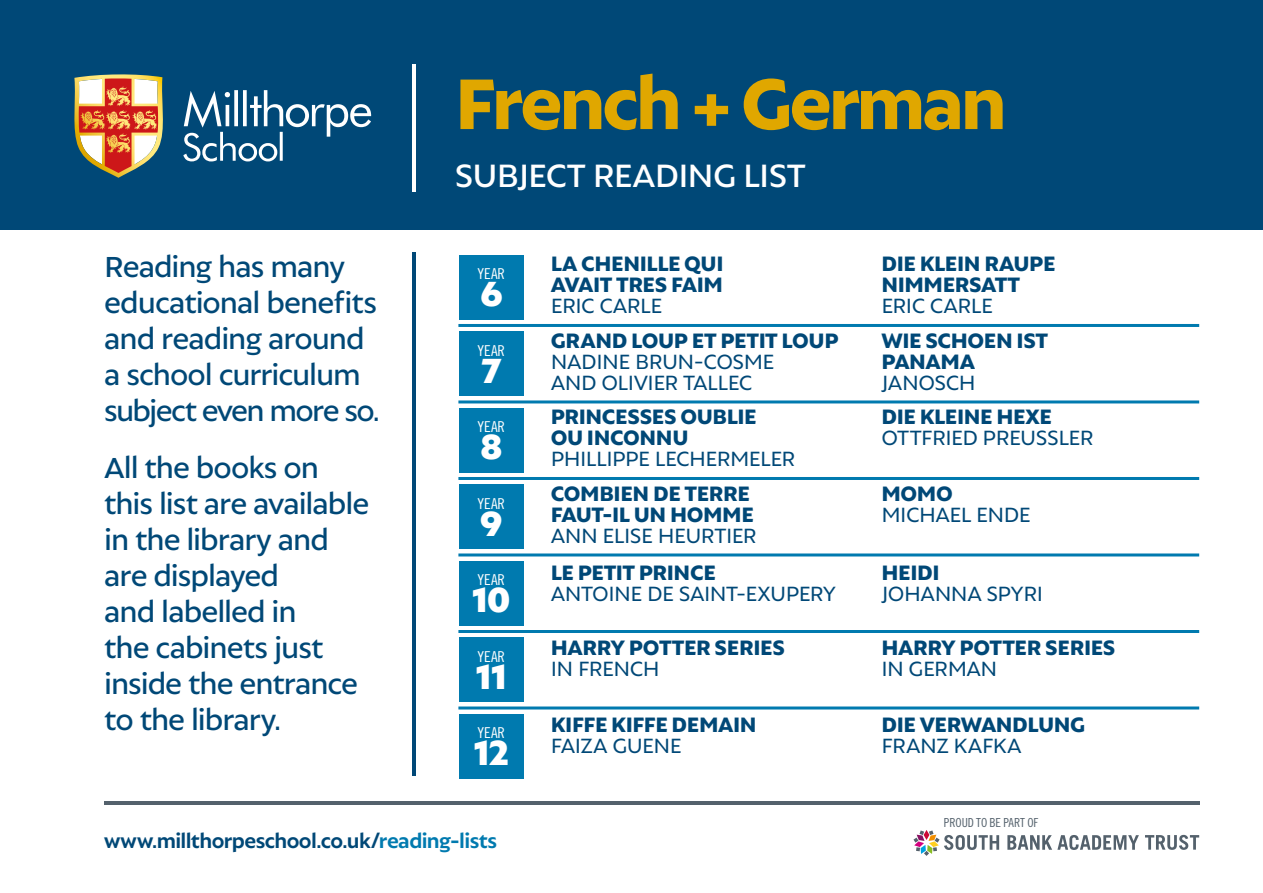
<style>
.page{position:relative;width:1263px;height:893px;background:#fff}
.page>*{position:absolute;margin:0;border:0;box-sizing:border-box;transform-origin:0 0}
.t1{font:800 77.25px "Autor";letter-spacing:-.04em;color:#e0a700}
.t2{font:900 37.5px "Autor";color:#fff}
.t3{font:500 35.1px "Autor";letter-spacing:-.025em;color:#fff}
.t4{font:500 31.5px/36px "Autor";letter-spacing:-.035em;color:#004877}
.t5{font:800 22.5px/21px "Autor";letter-spacing:-.02em;color:#004877}
.t6{font:22.5px/21px "Autor";letter-spacing:-.025em;color:#004877}
.t7{font:700 21.75px "Autor";letter-spacing:-.025em;color:#004877}
.t8{font:15px "Trade Gothic LT Std Cn 18";letter-spacing:-.005em;color:#fff}
.t9{font:12.45px "Trade Gothic LT Std Cn 18";letter-spacing:-.005em;color:#54616c}
.s1{color:#007aaf}
</style>
<div class="page">
<div style="left:0;top:0;width:1263px;height:230px;background:#004877"></div>
<hr style="left:458px;top:324px;width:741px;height:3px;background:#007aaf">
<hr style="left:458px;top:400px;width:741px;height:3px;background:#007aaf">
<hr style="left:458px;top:477px;width:741px;height:3px;background:#007aaf">
<hr style="left:458px;top:553px;width:741px;height:3px;background:#007aaf">
<hr style="left:458px;top:630px;width:741px;height:3px;background:#007aaf">
<hr style="left:458px;top:706px;width:741px;height:3px;background:#007aaf">
<svg style="left:74px;top:74px;width:89px;height:104px"></svg>
<svg style="left:183px;top:90px;width:188px;height:71px"></svg>
<div style="left:459px;top:255px;width:64px;height:64px;background:#007aaf"></div>
<div style="left:459px;top:714px;width:64px;height:64px;background:#007aaf"></div>
<div style="left:459px;top:637px;width:64px;height:65px;background:#007aaf"></div>
<div style="left:459px;top:561px;width:64px;height:64px;background:#007aaf"></div>
<div style="left:459px;top:484px;width:64px;height:65px;background:#007aaf"></div>
<div style="left:459px;top:408px;width:64px;height:64px;background:#007aaf"></div>
<div style="left:459px;top:332px;width:64px;height:64px;background:#007aaf"></div>
<hr style="left:413px;top:64px;width:3px;height:128px;background:#fff">
<hr style="left:413px;top:253px;width:3px;height:523px;background:#004877">
<hr style="left:104px;top:801px;width:1095px;height:4px;background:#54616c">
<svg style="left:913px;top:830px;width:86px;height:26px"></svg>
<svg style="left:1007px;top:835px;width:132px;height:15px"></svg>
<svg style="left:1145px;top:835px;width:54px;height:15px"></svg>
<h3 class="t4" style="left:104px;top:248px;width:277px">Reading has many educational benefits and reading around a school curriculum subject even more so.</h3>
<h3 class="t4" style="left:104px;top:448px;width:267px">All the books on this list are available in the library and are displayed<br>and labelled in<br>the cabinets just inside the entrance to the library.</h3>
<h1 class="t1" style="left:455px;top:57px;width:554px">French + German</h1>
<h3 class="t3" style="left:455px;top:155px;width:352px">SUBJECT READING LIST</h3>
<p class="t8" style="left:478px;top:265px;width:29px">YEAR</p>
<h2 class="t2" style="left:480px;top:271px;width:23px">6</h2>
<p class="t8" style="left:478px;top:341px;width:29px">YEAR</p>
<h2 class="t2" style="left:481px;top:347px;width:22px">7</h2>
<p class="t8" style="left:478px;top:418px;width:29px">YEAR</p>
<h2 class="t2" style="left:480px;top:423px;width:23px">8</h2>
<p class="t8" style="left:478px;top:494px;width:29px">YEAR</p>
<h2 class="t2" style="left:480px;top:500px;width:23px">9</h2>
<p class="t8" style="left:478px;top:571px;width:29px">YEAR</p>
<h2 class="t2" style="left:472px;top:576px;width:39px">10</h2>
<p class="t8" style="left:478px;top:647px;width:29px">YEAR</p>
<h2 class="t2" style="left:476px;top:653px;width:32px">11</h2>
<p class="t8" style="left:478px;top:724px;width:29px">YEAR</p>
<h2 class="t2" style="left:474px;top:729px;width:36px">12</h2>
<p class="t5" style="left:551px;top:253px;width:174px">LA CHENILLE QUI<br>AVAIT TRES FAIM</p>
<p class="t6" style="left:551px;top:294px;width:113px">ERIC CARLE</p>
<p class="t5" style="left:551px;top:330px;width:289px">GRAND LOUP ET PETIT LOUP</p>
<p class="t6" style="left:551px;top:350px;width:225px">NADINE BRUN-COSME<br>AND OLIVIER TALLEC</p>
<p class="t5" style="left:551px;top:405px;width:207px">PRINCESSES OUBLIE<br>OU INCONNU</p>
<p class="t6" style="left:551px;top:447px;width:246px">PHILLIPPE LECHERMELER</p>
<p class="t5" style="left:551px;top:482px;width:205px">COMBIEN DE TERRE<br>FAUT-IL UN HOMME</p>
<p class="t6" style="left:551px;top:524px;width:207px">ANN ELISE HEURTIER</p>
<p class="t5" style="left:551px;top:561px;width:167px">LE PETIT PRINCE</p>
<p class="t6" style="left:551px;top:582px;width:287px">ANTOINE DE SAINT-EXUPERY</p>
<p class="t5" style="left:551px;top:637px;width:236px">HARRY POTTER SERIES</p>
<p class="t6" style="left:551px;top:658px;width:110px">IN FRENCH</p>
<p class="t5" style="left:551px;top:714px;width:207px">KIFFE KIFFE DEMAIN</p>
<p class="t6" style="left:551px;top:735px;width:132px">FAIZA GUENE</p>
<p class="t5" style="left:881px;top:253px;width:176px">DIE KLEIN RAUPE<br>NIMMERSATT</p>
<p class="t6" style="left:881px;top:294px;width:113px">ERIC CARLE</p>
<p class="t5" style="left:881px;top:330px;width:168px">WIE SCHOEN IST<br>PANAMA</p>
<p class="t6" style="left:881px;top:371px;width:96px">JANOSCH</p>
<p class="t5" style="left:881px;top:405px;width:172px">DIE KLEINE HEXE</p>
<p class="t6" style="left:881px;top:426px;width:214px">OTTFRIED PREUSSLER</p>
<p class="t5" style="left:881px;top:482px;width:73px">MOMO</p>
<p class="t6" style="left:881px;top:503px;width:151px">MICHAEL ENDE</p>
<p class="t5" style="left:881px;top:561px;width:60px">HEIDI</p>
<p class="t6" style="left:881px;top:582px;width:163px">JOHANNA SPYRI</p>
<p class="t5" style="left:881px;top:637px;width:236px">HARRY POTTER SERIES</p>
<p class="t6" style="left:881px;top:658px;width:118px">IN GERMAN</p>
<p class="t5" style="left:881px;top:714px;width:205px">DIE VERWANDLUNG</p>
<p class="t6" style="left:881px;top:735px;width:142px">FRANZ KAFKA</p>
<p class="t9" style="left:944px;top:815px;width:96px">PROUD TO BE PART OF</p>
<p class="t7" style="left:104px;top:827px;width:394px">www.millthorpeschool.co.uk/<span class="s1">reading-lists</span></p>
</div>
